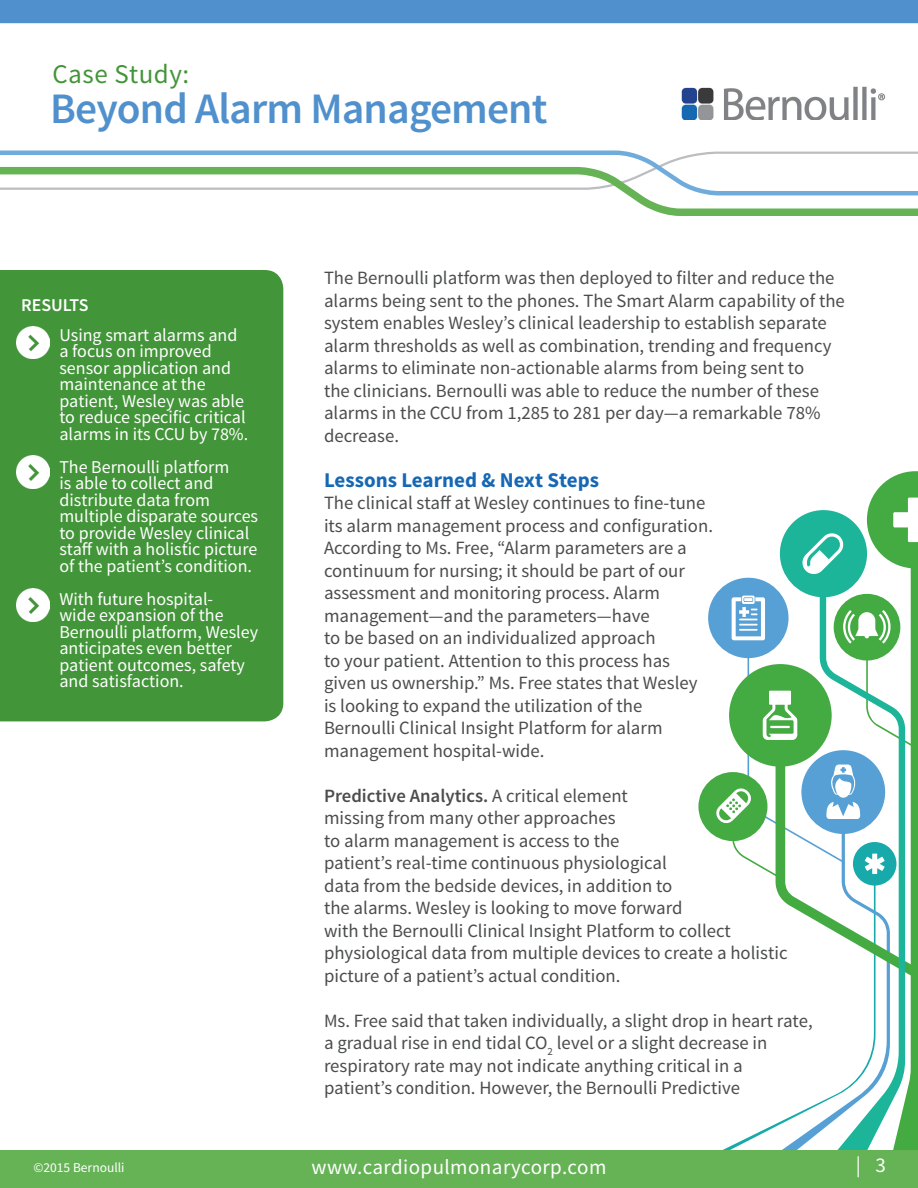
<style>
.page{position:relative;width:918px;height:1188px;background:#fff}
.page>*{position:absolute;margin:0;border:0;box-sizing:border-box;transform-origin:0 0}
.main_image_headline{font:600 43.5px "Source Sans Pro";letter-spacing:-.02em;color:#5090cc}
.t1{font:27px "Source Sans Pro";letter-spacing:.02em;color:#439539}
.t2{font:21px "Source Sans Pro";letter-spacing:.02em;color:#fff}
.subhead{font:700 21px "Source Sans Pro";color:#1768b4}
.body_sans{font:18.75px/22.5px "Source Sans Pro";color:#4b4c4d}
.body_sans-2{font:18px/16.5px "Source Sans Pro";color:#fff}
.subhead-2{font:600 18px "Source Sans Pro";color:#fff}
.body_sans-3{font:13.5px "Source Sans Pro";color:#fff}
.s1{font-weight:600}
</style>
<div class="page">
<svg style="left:632px;top:198px;width:286px;height:18px"></svg>
<svg style="left:0;top:150px;width:918px;height:48px"></svg>
<img style="left:681px;top:86px;width:205px;height:34px">
<div style="left:0;top:0;width:918px;height:23px;background:#5090cc"></div>
<div style="left:0;top:1150px;width:918px;height:38px;background:#66b356"></div>
<div style="left:0;top:270px;width:283px;height:451px;background:#439539"></div>
<img style="left:17px;top:456px;width:32px;height:32px">
<img style="left:17px;top:326px;width:32px;height:33px">
<img style="left:17px;top:589px;width:32px;height:32px">
<svg style="left:698px;top:606px;width:220px;height:544px"></svg>
<svg style="left:780px;top:829px;width:125px;height:321px"></svg>
<svg style="left:710px;top:471px;width:208px;height:358px"></svg>
<p class="t1" style="left:52px;top:58px;width:138px">Case Study:</p>
<p class="main_image_headline" style="left:50px;top:82px;width:499px">Beyond Alarm Management</p>
<p class="subhead-2" style="left:21px;top:294px;width:69px">RESULTS</p>
<p class="body_sans-2" style="left:59px;top:327px;width:190px">Using smart alarms and a focus on improved sensor application and maintenance at the patient, Wesley was able to reduce specific critical alarms in its CCU by 78%.</p>
<p class="body_sans-2" style="left:59px;top:459px;width:200px">The Bernoulli platform<br>is able to collect and distribute data from multiple disparate sources to provide Wesley clinical staff with a holistic picture of the patient’s condition.</p>
<p class="body_sans-2" style="left:59px;top:591px;width:200px">With future hospital-<br>wide expansion of the<br>Bernoulli platform, Wesley anticipates even better patient outcomes, safety and satisfaction.</p>
<p class="body_sans" style="left:324px;top:267px;width:522px">The Bernoulli platform was then deployed to filter and reduce the alarms being sent to the phones. The Smart Alarm capability of the system enables Wesley’s clinical leadership to establish separate alarm thresholds as well as combination, trending and frequency alarms to eliminate non-actionable alarms from being sent to<br>the clinicians. Bernoulli was able to reduce the number of these alarms in the CCU from 1,285 to 281 per day—a remarkable 78% decrease.</p>
<p class="subhead" style="left:324px;top:466px;width:277px">Lessons Learned &amp; Next Steps</p>
<p class="body_sans" style="left:324px;top:492px;width:391px">The clinical staff at Wesley continues to fine-tune its alarm management process and configuration.<br>According to Ms. Free, “Alarm parameters are a continuum for nursing; it should be part of our assessment and monitoring process. Alarm management—and the parameters—have<br>to be based on an individualized approach<br>to your patient. Attention to this process has given us ownership.” Ms. Free states that Wesley is looking to expand the utilization of the Bernoulli Clinical Insight Platform for alarm management hospital-wide.</p>
<p class="body_sans" style="left:324px;top:784px;width:465px"><span class="s1">Predictive Analytics.</span> A critical element<br>missing from many other approaches<br>to alarm management is access to the<br>patient’s real-time continuous physiological<br>data from the bedside devices, in addition to<br>the alarms. Wesley is looking to move forward<br>with the Bernoulli Clinical Insight Platform to collect physiological data from multiple devices to create a holistic picture of a patient’s actual condition.</p>
<p class="body_sans" style="left:324px;top:1009px;width:490px">Ms. Free said that taken individually, a slight drop in heart rate, a gradual rise in end tidal CO<sub>2</sub> level or a slight decrease in respiratory rate may not indicate anything critical in a patient’s condition. However, the Bernoulli Predictive</p>
<p class="body_sans-3" style="left:33px;top:1159px;width:93px">©2015 Bernoulli</p>
<p class="t2" style="left:856px;top:1152px;width:31px">| 3</p>
<p class="t2" style="left:312px;top:1154px;width:296px">www.cardiopulmonarycorp.com</p>
</div>
